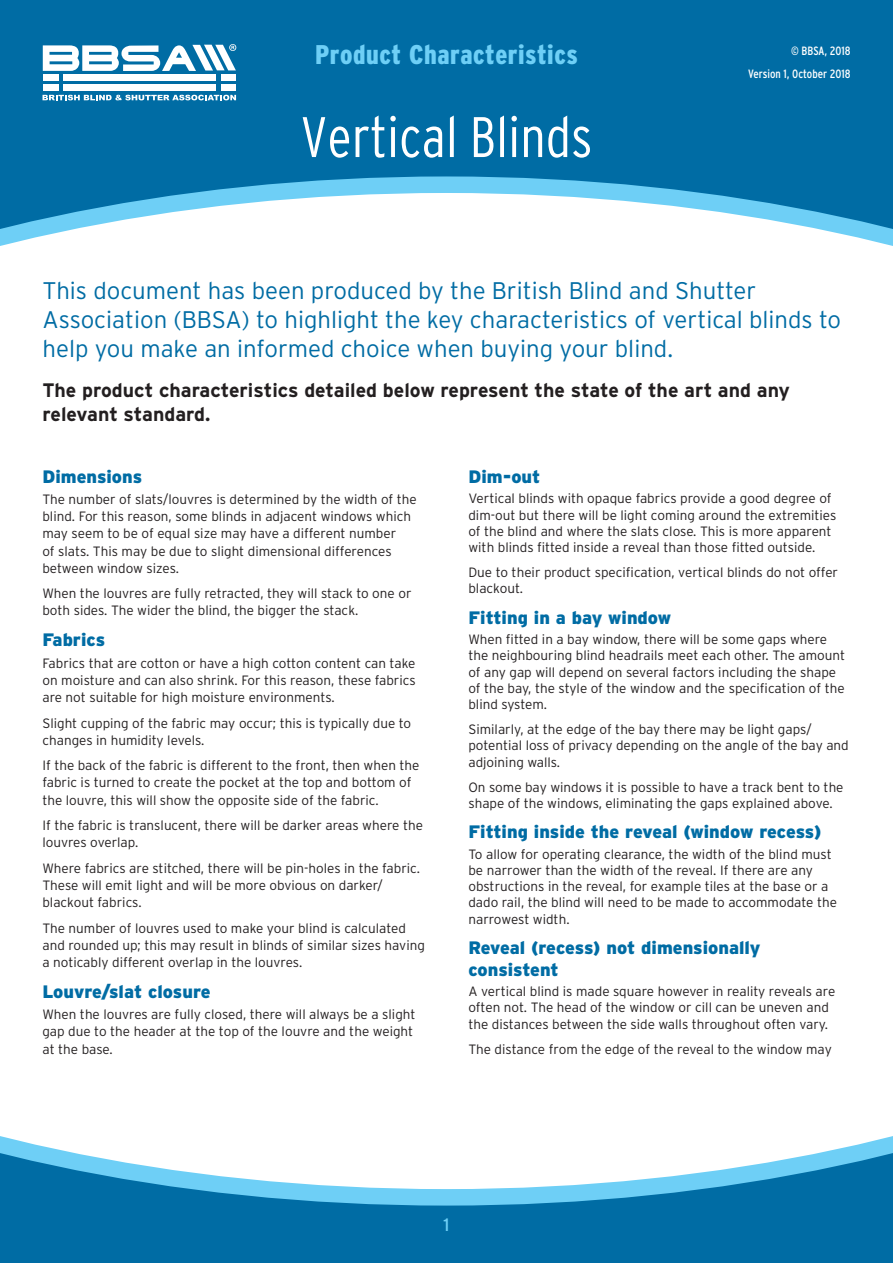
<style>
.page{position:relative;width:893px;height:1263px;background:#006ca4}
.page>*{position:absolute;margin:0;border:0;box-sizing:border-box;transform-origin:0 0}
.t1{font:condensed 57px "I514 Interstate Light";color:#fff}
.t2{font:condensed 27px "I517 Interstate Black";letter-spacing:.02em;color:#6ecff6}
.t3{font:300 24px/28.8px "Interstate";color:#006ca4}
.t4{font:700 19.5px/23.4px "Interstate";color:#231f20}
.t5{font:900 18px/21.8px "Interstate";color:#006ca4}
.t6{font:18px "Interstate";color:#6ecff6}
.t7{font:300 13.5px/17.1px "Interstate";color:#231f20}
.t8{font:condensed 12px/23px "Interstate";color:#fff;text-align:right}
</style>
<div class="page">
<div style="left:0;top:176px;width:893px;height:1029px;background:#fff"></div>
<div style="left:63px;top:75px;width:153px;height:6px;background:#fff"></div>
<div style="left:43px;top:75px;width:15px;height:6px;background:#fff"></div>
<div style="left:43px;top:84px;width:15px;height:7px;background:#fff"></div>
<div style="left:222px;top:75px;width:14px;height:6px;background:#fff"></div>
<div style="left:222px;top:84px;width:14px;height:7px;background:#fff"></div>
<div style="left:63px;top:84px;width:153px;height:7px;background:#fff"></div>
<svg style="left:43px;top:95px;width:193px;height:5px"></svg>
<svg style="left:43px;top:44px;width:193px;height:27px"></svg>
<h2 class="t2" style="left:315px;top:40px;width:264px">Product Characteristics</h2>
<h1 class="t1" style="left:300px;top:105px;width:293px">Vertical Blinds</h1>
<p class="t8" style="left:748px;top:39px;width:104px">© BBSA, 2018<br>Version 1, October 2018</p>
<h3 class="t3" style="left:43px;top:276px;width:800px">This document has been produced by the British Blind and Shutter<br>Association (BBSA) to highlight the key characteristics of vertical blinds to help you make an informed choice when buying your blind.</h3>
<h3 class="t4" style="left:43px;top:379px;width:749px">The product characteristics detailed below represent the state of the art and any relevant standard.</h3>
<h3 class="t5" style="left:42px;top:465px;width:101px">Dimensions</h3>
<p class="t7" style="left:42px;top:491px;width:376px">The number of slats/louvres is determined by the width of the blind. For this reason, some blinds in adjacent windows which may seem to be of equal size may have a different number<br>of slats. This may be due to slight dimensional differences between window sizes.</p>
<p class="t7" style="left:42px;top:585px;width:371px">When the louvres are fully retracted, they will stack to one or both sides. The wider the blind, the bigger the stack.</p>
<h3 class="t5" style="left:42px;top:629px;width:64px">Fabrics</h3>
<p class="t7" style="left:42px;top:654px;width:375px;text-align:justify">Fabrics that are cotton or have a high cotton content can take on moisture and can also shrink. For this reason, these fabrics are not suitable for high moisture environments.</p>
<p class="t7" style="left:42px;top:714px;width:370px">Slight cupping of the fabric may occur; this is typically due to changes in humidity levels.</p>
<p class="t7" style="left:42px;top:757px;width:379px">If the back of the fabric is different to the front, then when the fabric is turned to create the pocket at the top and bottom of the louvre, this will show the opposite side of the fabric.</p>
<p class="t7" style="left:42px;top:817px;width:382px">If the fabric is translucent, there will be darker areas where the louvres overlap.</p>
<p class="t7" style="left:42px;top:859px;width:379px">Where fabrics are stitched, there will be pin-holes in the fabric.<br>These will emit light and will be more obvious on darker/ blackout fabrics.</p>
<p class="t7" style="left:42px;top:919px;width:384px">The number of louvres used to make your blind is calculated and rounded up; this may result in blinds of similar sizes having a noticably different overlap in the louvres.</p>
<h3 class="t5" style="left:42px;top:980px;width:170px">Louvre/slat closure</h3>
<p class="t7" style="left:42px;top:1006px;width:375px">When the louvres are fully closed, there will always be a slight gap due to the header at the top of the louvre and the weight at the base.</p>
<h3 class="t5" style="left:468px;top:465px;width:73px">Dim-out</h3>
<p class="t7" style="left:468px;top:490px;width:369px;line-height:16.4px">Vertical blinds with opaque fabrics provide a good degree of dim-out but there will be light coming around the extremities of the blind and where the slats close. This is more apparent with blinds fitted inside a reveal than those fitted outside.</p>
<p class="t7" style="left:468px;top:564px;width:371px;line-height:16.4px">Due to their product specification, vertical blinds do not offer blackout.</p>
<h3 class="t5" style="left:468px;top:606px;width:204px">Fitting in a bay window</h3>
<p class="t7" style="left:468px;top:631px;width:378px;line-height:16.4px">When fitted in a bay window, there will be some gaps where the neighbouring blind headrails meet each other. The amount of any gap will depend on several factors including the shape of the bay, the style of the window and the specification of the blind system.</p>
<p class="t7" style="left:468px;top:721px;width:382px;line-height:16.4px">Similarly, at the edge of the bay there may be light gaps/ potential loss of privacy depending on the angle of the bay and adjoining walls.</p>
<p class="t7" style="left:468px;top:778px;width:377px;line-height:16.4px">On some bay windows it is possible to have a track bent to the shape of the windows, eliminating the gaps explained above.</p>
<h3 class="t5" style="left:468px;top:821px;width:354px">Fitting inside the reveal (window recess)</h3>
<p class="t7" style="left:468px;top:845px;width:370px;line-height:16.4px">To allow for operating clearance, the width of the blind must be narrower than the width of the reveal. If there are any obstructions in the reveal, for example tiles at the base or a dado rail, the blind will need to be made to accommodate the narrowest width.</p>
<h3 class="t5" style="left:468px;top:936px;width:294px">Reveal (recess) not dimensionally consistent</h3>
<p class="t7" style="left:468px;top:983px;width:368px;line-height:16.4px">A vertical blind is made square however in reality reveals are often not. The head of the window or cill can be uneven and the distances between the side walls throughout often vary.</p>
<p class="t7" style="left:468px;top:1040px;width:365px">The distance from the edge of the reveal to the window may</p>
<h3 class="t6" style="left:443px;top:1214px;width:8px">1</h3>
</div>
